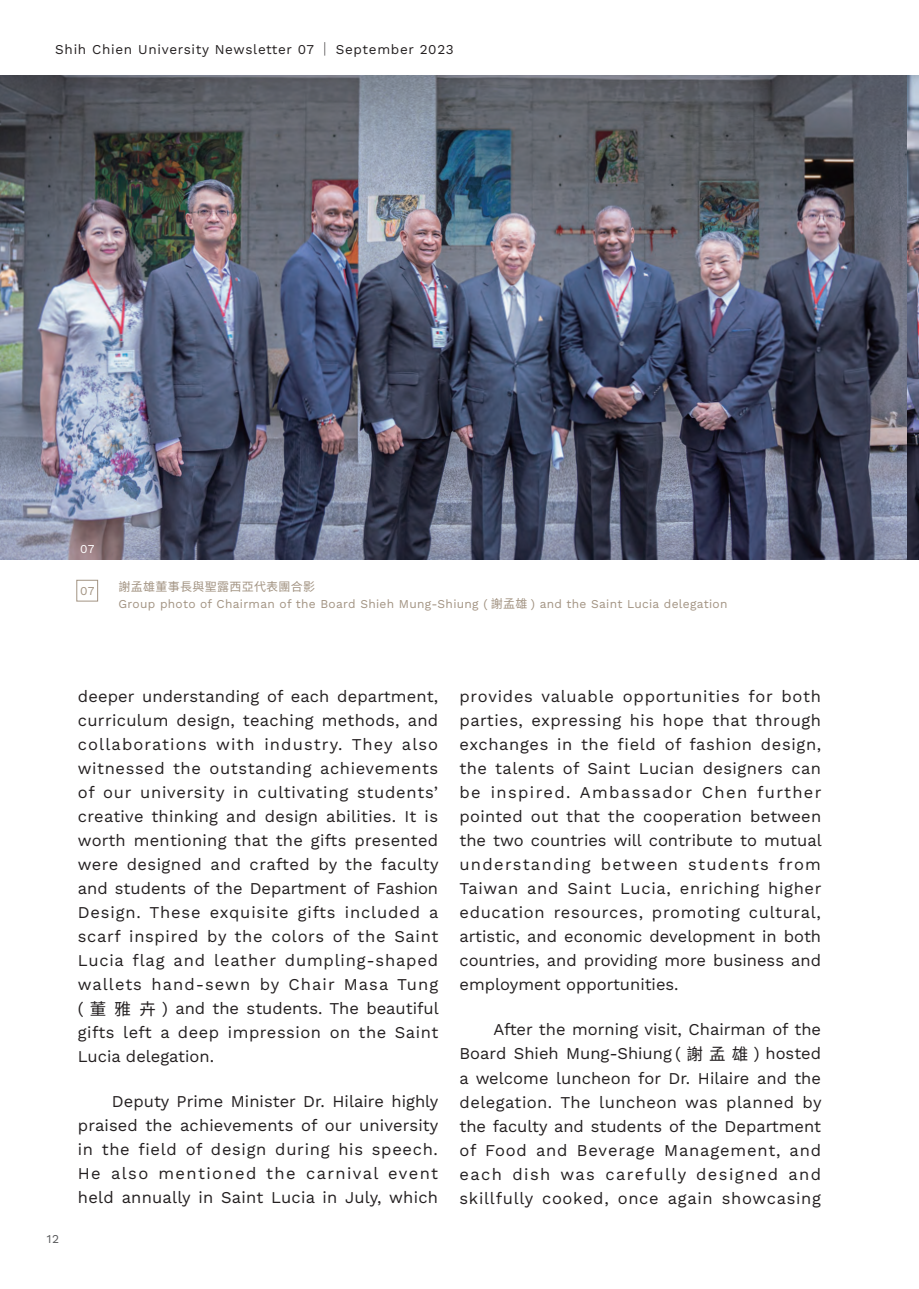
<style>
.page{position:relative;width:919px;height:1289px;background:#fff}
.page>*{position:absolute;margin:0;border:0;box-sizing:border-box;transform-origin:0 0}
.t1{font:16.5px/24px "Work Sans";letter-spacing:.015em;color:#231f20;text-align:justify}
.t2{font:13.5px "Work Sans";letter-spacing:.05em;color:#231f20}
.t3{font:12px "Work Sans";letter-spacing:.025em;color:#a29382}
.t4{font:12px "Noto Sans CJ Ktc";letter-spacing:.025em;color:#a29382}
.t5{font:12px "Work Sans";color:#57585a}
.t6{font:12px "Work Sans";color:#fff}
.s1{font-family:"Noto Sans CJ Ktc"}
</style>
<div class="page">
<div style="left:77px;top:580px;width:21px;height:21px;border:1px solid #a29382"></div>
<img style="left:0;top:76px;width:918px;height:483px">
<p class="t2" style="left:55px;top:39px;width:400px">Shih Chien University Newsletter 07 <span class="s1">｜</span> September 2023</p>
<p class="t6" style="left:80px;top:540px;width:16px">07</p>
<p class="t3" style="left:80px;top:582px;width:16px">07</p>
<p class="t4" style="left:119px;top:580px;width:198px">謝孟雄董事長與聖露西亞代表團合影</p>
<p class="t3" style="left:119px;top:595px;width:610px">Group photo of Chairman of the Board Shieh Mung-Shiung ( <span class="s1">謝孟雄</span> ) and the Saint Lucia delegation</p>
<p class="t5" style="left:47px;top:1229px;width:14px">12</p>
<p class="t1" style="left:78px;top:683px;width:362px">deeper understanding of each department, curriculum design, teaching methods, and collaborations with industry. They also witnessed the outstanding achievements of our university in cultivating students’ creative thinking and design abilities. It is worth mentioning that the gifts presented were designed and crafted by the faculty and students of the Department of Fashion Design. These exquisite gifts included a scarf inspired by the colors of the Saint Lucia flag and leather dumpling-shaped wallets hand-sewn by Chair Masa Tung ( <span class="s1">董雅卉</span> ) and the students. The beautiful gifts left a deep impression on the Saint Lucia delegation.</p>
<p class="t1" style="left:78px;top:1089px;width:362px;text-indent:34px">Deputy Prime Minister Dr. Hilaire highly praised the achievements of our university in the field of design during his speech.<br>He also mentioned the carnival event held annually in Saint Lucia in July, which</p>
<p class="t1" style="left:459px;top:683px;width:364px">provides valuable opportunities for both parties, expressing his hope that through exchanges in the field of fashion design, the talents of Saint Lucian designers can be inspired. Ambassador Chen further pointed out that the cooperation between the two countries will contribute to mutual understanding between students from Taiwan and Saint Lucia, enriching higher education resources, promoting cultural, artistic, and economic development in both countries, and providing more business and employment opportunities.</p>
<p class="t1" style="left:459px;top:1017px;width:363px;text-indent:34px">After the morning visit, Chairman of the Board Shieh Mung-Shiung ( <span class="s1">謝孟雄</span> ) hosted a welcome luncheon for Dr. Hilaire and the delegation. The luncheon was planned by the faculty and students of the Department of Food and Beverage Management, and each dish was carefully designed and skillfully cooked, once again showcasing</p>
</div>
